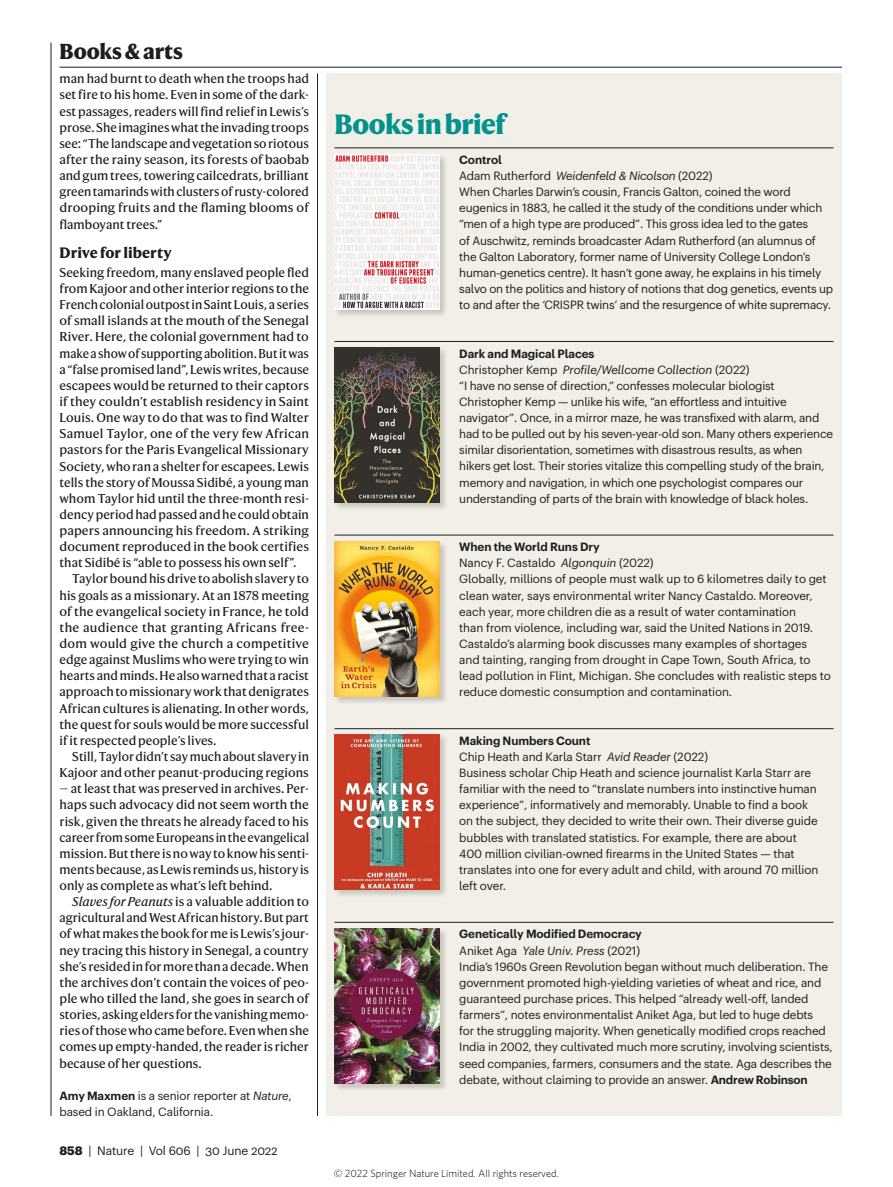
<style>
.page{position:relative;width:893px;height:1187px;background:#fff}
.page>*{position:absolute;margin:0;border:0;box-sizing:border-box;transform-origin:0 0}
.t1{font:800 27px "Harding";letter-spacing:-.02em;color:#00928c}
.t2{font:800 21px "Harding";letter-spacing:-.01em;color:#1d1d1b}
.t3{font:700 14.7px "Harding Text";color:#1d1d1b}
.t4{font:12.3px/16px "Harding Text";color:#1d1d1b;text-align:justify}
.t5{font:12px "Graphik Naturel";letter-spacing:-.01em;color:#1d1d1b}
.t6{font:11.7px/16px "Graphik Naturel";letter-spacing:-.01em;color:#1d1d1b}
.t7{font:300 10.5px "Whitney";color:#000}
.s1{font-style:italic}
.s2{font-weight:600}
.s3{font-weight:700}
</style>
<div class="page">
<div style="left:326px;top:73px;width:516px;height:1042px;background:#f1efe7"></div>
<hr style="left:317px;top:73px;width:1px;height:1042px;background:#1d1d1b">
<hr style="left:334px;top:922px;width:499px;height:1px;background:#1d1d1b">
<hr style="left:334px;top:728px;width:499px;height:1px;background:#1d1d1b">
<hr style="left:334px;top:535px;width:499px;height:1px;background:#1d1d1b">
<hr style="left:334px;top:341px;width:499px;height:1px;background:#1d1d1b">
<hr style="left:334px;top:148px;width:499px;height:1px;background:#1d1d1b">
<div style="left:334px;top:927px;width:115px;height:165px;background:#1d1d1b;opacity:.2"></div>
<img style="left:334px;top:928px;width:106px;height:155px">
<div style="left:334px;top:734px;width:115px;height:164px;background:#1d1d1b;opacity:.2"></div>
<img style="left:334px;top:734px;width:106px;height:155px">
<div style="left:334px;top:540px;width:115px;height:165px;background:#1d1d1b;opacity:.2"></div>
<img style="left:334px;top:541px;width:106px;height:155px">
<div style="left:334px;top:347px;width:115px;height:164px;background:#1d1d1b;opacity:.2"></div>
<img style="left:334px;top:347px;width:106px;height:155px">
<div style="left:334px;top:154px;width:115px;height:164px;background:#1d1d1b;opacity:.2"></div>
<img style="left:334px;top:154px;width:106px;height:155px">
<hr style="left:51px;top:43px;width:1px;height:1072px;background:#1d1d1b">
<hr style="left:60px;top:67px;width:782px;height:1px;background:#1d1d1b">
<h2 class="t2" style="left:60px;top:39px;width:125px">Books &amp; arts</h2>
<p class="t4" style="left:60px;top:71px;width:251px">man had burnt to death when the troops had set fire to his home. Even in some of the dark&shy;est passages, readers will find relief in Lewis’s prose. She imagines what the invading troops see: “The landscape and vegetation so riotous after the rainy season, its forests of baobab and gum trees, towering cailcedrats, brilliant green tamarinds with clusters of rusty-colored drooping fruits and the flaming blooms of flamboyant trees.”</p>
<p class="t3" style="left:60px;top:243px;width:114px">Drive for liberty</p>
<p class="t4" style="left:60px;top:265px;width:251px">Seeking freedom, many enslaved people fled from Kajoor and other interior regions to the French colonial outpost in Saint Louis, a series of small islands at the mouth of the Senegal River. Here, the colonial government had to make a show of supporting abolition. But it was a “false promised land”, Lewis writes, because escapees would be returned to their captors if they couldn’t establish residency in Saint Louis. One way to do that was to find Walter Samuel Taylor, one of the very few African pastors for the Paris Evangelical Missionary Society, who ran a shelter for escapees. Lewis tells the story of Moussa Sidibé, a young man whom Taylor hid until the three-month resi&shy;dency period had passed and he could obtain papers announcing his freedom. A striking document reproduced in the book certifies that Sidibé is “able to possess his own self”.</p>
<p class="t4" style="left:60px;top:571px;width:251px;text-indent:13px">Taylor bound his drive to abolish slavery to his goals as a missionary. At an 1878 meeting of the evangelical society in France, he told the audience that granting Africans free&shy;dom would give the church a competitive edge against Muslims who were trying to win hearts and minds. He also warned that a racist approach to missionary work that denigrates African cultures is alienating. In other words, the quest for souls would be more successful if it respected people’s lives.</p>
<p class="t4" style="left:60px;top:748px;width:251px;text-align:right">Still, Taylor didn’t say much about slavery in<br>Kajoor and other peanut-producing regions</p>
<p class="t4" style="left:60px;top:780px;width:251px">— at least that was preserved in archives. Per&shy;haps such advocacy did not seem worth the risk, given the threats he already faced to his career from some Europeans in the evangelical mission. But there is no way to know his senti&shy;ments because, as Lewis reminds us, history is only as complete as what’s left behind.</p>
<p class="t4" style="left:60px;top:893px;width:251px;text-indent:13px"><span class="s1">Slaves for Peanuts</span> is a valuable addition to agricultural and West African history. But part of what makes the book for me is Lewis’s jour&shy;ney tracing this history in Senegal, a country she’s resided in for more than a decade. When the archives don’t contain the voices of peo&shy;ple who tilled the land, she goes in search of stories, asking elders for the vanishing memo&shy;ries of those who came before. Even when she comes up empty-handed, the reader is richer because of her questions.</p>
<p class="t6" style="left:60px;top:1086px;width:234px"><span class="s2">Amy Maxmen</span> is a senior reporter at <span class="s1">Nature</span>, based in Oakland, California.</p>
<p class="t5" style="left:60px;top:1141px;width:220px"><span class="s3">858</span> | Nature | Vol 606 | 30 June 2022</p>
<h1 class="t1" style="left:334px;top:107px;width:173px">Books in brief</h1>
<p class="t6" style="left:459px;top:151px;width:375px"><span class="s2">Control<br></span>Adam Rutherford <span class="s1">Weidenfeld &amp; Nicolson</span> (2022)<br>When Charles Darwin’s cousin, Francis Galton, coined the word eugenics in 1883, he called it the study of the conditions under which “men of a high type are produced”. This gross idea led to the gates<br>of Auschwitz, reminds broadcaster Adam Rutherford (an alumnus of the Galton Laboratory, former name of University College London’s human‑genetics centre). It hasn’t gone away, he explains in his timely salvo on the politics and history of notions that dog genetics, events up to and after the ‘CRISPR twins’ and the resurgence of white supremacy.</p>
<p class="t6" style="left:459px;top:344px;width:375px"><span class="s2">Dark and Magical Places<br></span>Christopher Kemp <span class="s1">Profile/Wellcome Collection</span> (2022)<br>“I have no sense of direction,” confesses molecular biologist Christopher Kemp — unlike his wife, “an effortless and intuitive navigator”. Once, in a mirror maze, he was transfixed with alarm, and had to be pulled out by his seven-year-old son. Many others experience similar disorientation, sometimes with disastrous results, as when hikers get lost. Their stories vitalize this compelling study of the brain, memory and navigation, in which one psychologist compares our understanding of parts of the brain with knowledge of black holes.</p>
<p class="t6" style="left:459px;top:538px;width:373px"><span class="s2">When the World Runs Dry<br></span>Nancy F. Castaldo <span class="s1">Algonquin</span> (2022)<br>Globally, millions of people must walk up to 6 kilometres daily to get clean water, says environmental writer Nancy Castaldo. Moreover, each year, more children die as a result of water contamination<br>than from violence, including war, said the United Nations in 2019.<br>Castaldo’s alarming book discusses many examples of shortages<br>and tainting, ranging from drought in Cape Town, South Africa, to lead pollution in Flint, Michigan. She concludes with realistic steps to reduce domestic consumption and contamination.</p>
<p class="t6" style="left:459px;top:731px;width:361px"><span class="s2">Making Numbers Count<br></span>Chip Heath and Karla Starr <span class="s1">Avid Reader</span> (2022)<br>Business scholar Chip Heath and science journalist Karla Starr are familiar with the need to “translate numbers into instinctive human experience”, informatively and memorably. Unable to find a book on the subject, they decided to write their own. Their diverse guide bubbles with translated statistics. For example, there are about 400 million civilian-owned firearms in the United States — that translates into one for every adult and child, with around 70 million left over.</p>
<p class="t6" style="left:459px;top:925px;width:375px"><span class="s2">Genetically Modified Democracy<br></span>Aniket Aga <span class="s1">Yale Univ. Press</span> (2021)<br>India’s 1960s Green Revolution began without much deliberation. The government promoted high-yielding varieties of wheat and rice, and guaranteed purchase prices. This helped “already well-off, landed farmers”, notes environmentalist Aniket Aga, but led to huge debts<br>for the struggling majority. When genetically modified crops reached India in 2002, they cultivated much more scrutiny, involving scientists, seed companies, farmers, consumers and the state. Aga describes the debate, without claiming to provide an answer. <span class="s2">Andrew Robinson</span></p>
<p class="t7" style="left:334px;top:1166px;width:226px">© 2022 Springer Nature Limited. All rights reserved.</p>
</div>
